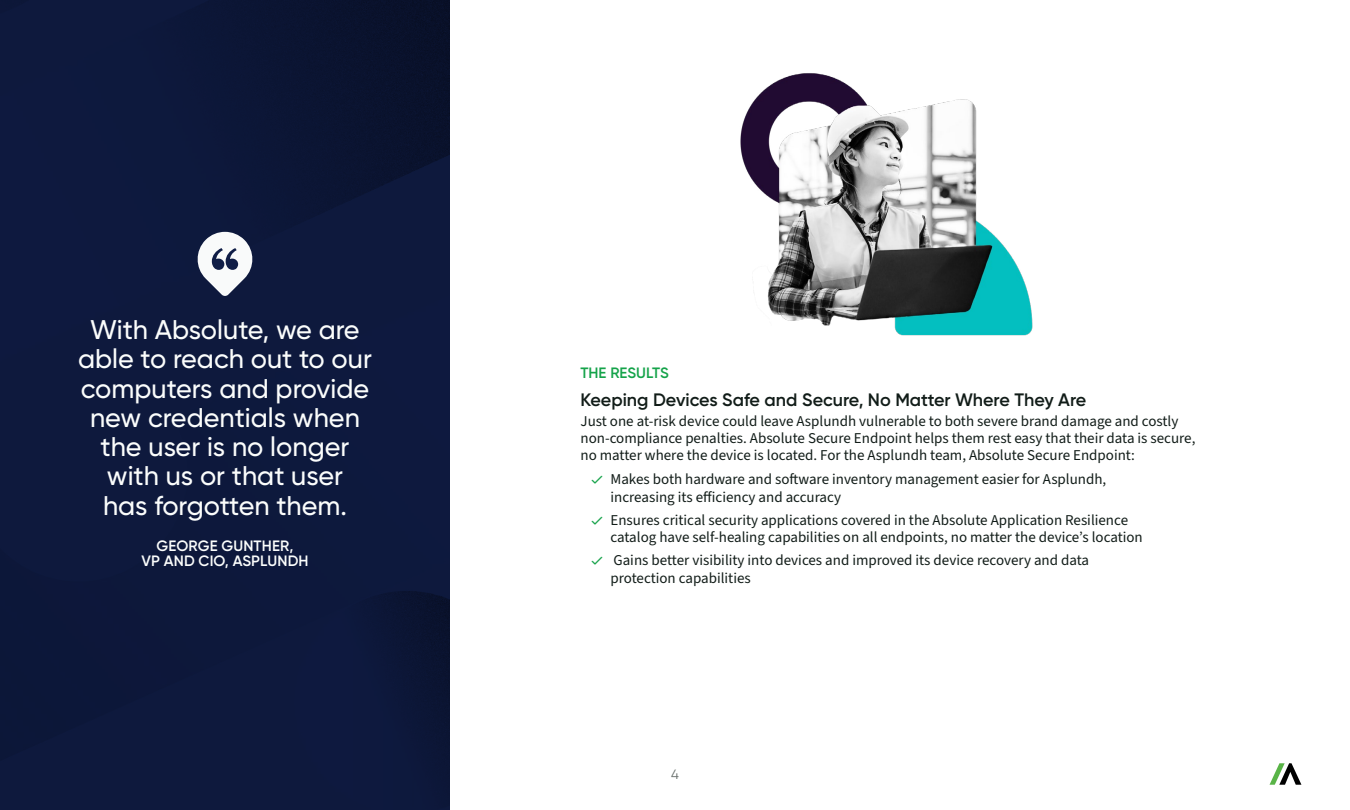
<style>
.page{position:relative;width:1350px;height:810px;background:#fff}
.page>*{position:absolute;margin:0;border:0;box-sizing:border-box;transform-origin:0 0}
.t1{font:500 27px/29.2px "Gilroy";color:#fbfdfc;text-align:center}
.Subhead__L{font:600 18px "Gilroy";color:#111c18}
.Body{font:15px/17.2px "Source Sans 3";color:#111c18}
.Quote_Attribution{font:600 15px/15px "Gilroy";letter-spacing:.01em;color:#fbfdfc;text-align:center}
.Subhead__M{font:600 15px "Gilroy";color:#15a34a}
.t2{font:13.5px "Gilroy";color:#6a716e}
</style>
<div class="page">
<svg style="left:1270px;top:763px;width:31px;height:22px"></svg>
<img style="left:0;top:0;width:450px;height:810px">
<svg style="left:178px;top:213px;width:90px;height:90px"></svg>
<svg style="left:211px;top:248px;width:28px;height:22px"></svg>
<img style="left:740px;top:73px;width:293px;height:263px">
<p class="t1" style="left:78px;top:315px;width:295px">With Absolute, we are able to reach out to our computers and provide new credentials when the user is no longer with us or that user<br>has forgotten them.</p>
<p class="Quote_Attribution" style="left:141px;top:538px;width:169px">GEORGE GUNTHER,<br>VP AND CIO, ASPLUNDH</p>
<p class="Subhead__M" style="left:580px;top:363px;width:90px">THE RESULTS</p>
<p class="Subhead__L" style="left:580px;top:388px;width:507px">Keeping Devices Safe and Secure, No Matter Where They Are</p>
<p class="Body" style="left:580px;top:412px;width:617px">Just one at-risk device could leave Asplundh vulnerable to both severe brand damage and costly non-compliance penalties. Absolute Secure Endpoint helps them rest easy that their data is secure, no matter where the device is located. For the Asplundh team, Absolute Secure Endpoint:</p>
<p class="Body" style="left:610px;top:471px;width:497px">Makes both hardware and software inventory management easier for Asplundh, increasing its efficiency and accuracy</p>
<p class="Body" style="left:610px;top:511px;width:534px">Ensures critical security applications covered in the Absolute Application Resilience catalog have self-healing capabilities on all endpoints, no matter the device’s location</p>
<p class="Body" style="left:610px;top:552px;width:480px">Gains better visibility into devices and improved its device recovery and data protection capabilities</p>
<p class="t2" style="left:671px;top:766px;width:9px">4</p>
</div>
